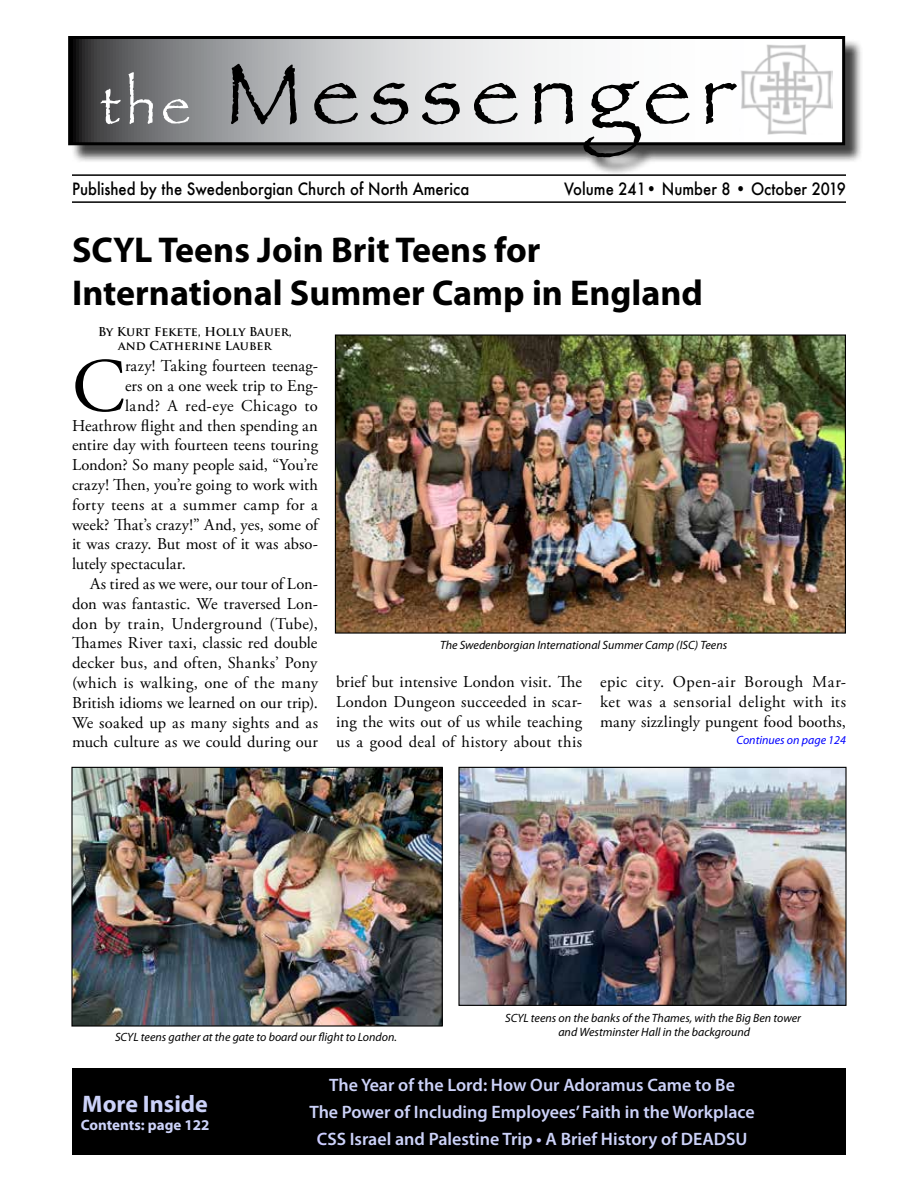
<style>
.page{position:relative;width:918px;height:1188px;background:#fff}
.page>*{position:absolute;margin:0;border:0;box-sizing:border-box;transform-origin:0 0}
.t1{font:90px "Papyrus";letter-spacing:.1em;color:#000}
.t2{font:76.2px "Adobe Garamond Pro";color:#000}
.t3{font:700 36px/43.2px "Myriad Pro";color:#000}
.t4{font:700 24px "Myriad Pro";color:#ccd2f9}
.t5{font:600 18px/27px "Myriad Pro";color:#ccd2f9;text-align:center}
.t6{font:16.5px/19.8px "Adobe Garamond Pro";letter-spacing:.01em;color:#000;text-align:justify}
.t7{font:500 16.5px "Futura";color:#000;scale:.9 1}
.t8{font:16.5px "Adobe Garamond Pro";letter-spacing:-.01em;color:#000}
.t9{font:16.5px "Adobe Garamond Pro";letter-spacing:.03em;color:#000}
.t10{font:700 15px "Myriad Pro";color:#ccd2f9}
.t11{font:italic 12px/14.4px "Myriad Pro";color:#000;text-align:center}
.t12{font:700 12px/13.8px "Trajan Pro";color:#000;text-align:center}
.t13{font:italic 12px "Myriad Pro";color:#00f}
.s1{font-size:54px;color:#fff}
.s2{color:#ccf}
</style>
<div class="page">
<hr style="left:72px;top:201px;width:774px;height:2px;background:#000">
<div style="left:70px;top:38px;width:794px;height:138px;background:#000;opacity:.75"></div>
<svg style="left:72px;top:40px;width:769px;height:101px"></svg>
<div style="left:68px;top:36px;width:777px;height:109px;border:3px solid #000"></div>
<div style="left:218px;top:1068px;width:628px;height:87px;background:#000"></div>
<div style="left:72px;top:1068px;width:146px;height:87px;background:#000"></div>
<img style="left:739px;top:44px;width:94px;height:91px">
<img style="left:337px;top:336px;width:507px;height:296px">
<div style="left:335px;top:334px;width:511px;height:300px;border:1px solid #000"></div>
<img style="left:73px;top:769px;width:368px;height:256px">
<div style="left:71px;top:767px;width:372px;height:260px;border:1px solid #000"></div>
<img style="left:460px;top:769px;width:385px;height:235px">
<div style="left:458px;top:767px;width:389px;height:239px;border:1px solid #000"></div>
<h1 class="t1" style="left:101px;top:39px;width:636px"><span class="s1">the</span> Messenger</h1>
<p class="t7" style="left:72px;top:178px;width:443px">Published by the Swedenborgian Church of North America</p>
<p class="t7" style="left:564px;top:178px;width:315px">Volume 241• Number 8 • October 2019</p>
<h3 class="t3" style="left:72px;top:227px;width:633px">SCYL Teens Join Brit Teens for<br>International Summer Camp in England</h3>
<p class="t12" style="left:98px;top:325px;width:195px">By Kurt Fekete, Holly Bauer, and Catherine Lauber</p>
<h2 class="t2" style="left:72px;top:341px;width:55px">C</h2>
<p class="t6" style="left:125px;top:357px;width:194px">razy! Taking fourteen teenag-</p>
<p class="t6" style="left:125px;top:376px;width:194px">ers on a one week trip to Eng-</p>
<p class="t9" style="left:125px;top:396px;width:194px">land? A red-eye Chicago to</p>
<p class="t6" style="left:72px;top:416px;width:247px">Heathrow flight and then spending an</p>
<p class="t6" style="left:72px;top:436px;width:248px">entire day with fourteen teens touring</p>
<p class="t8" style="left:72px;top:455px;width:248px">London? So many people said, “You’re</p>
<p class="t6" style="left:72px;top:475px;width:248px">crazy! Then, you’re going to work with</p>
<p class="t6" style="left:72px;top:495px;width:247px">forty teens at a summer camp for a</p>
<p class="t6" style="left:72px;top:515px;width:248px">week? That’s crazy!” And, yes, some of</p>
<p class="t6" style="left:72px;top:535px;width:247px">it was crazy. But most of it was abso-</p>
<p class="t6" style="left:72px;top:555px;width:116px">lutely spectacular.</p>
<p class="t6" style="left:90px;top:574px;width:229px">As tired as we were, our tour of Lon-</p>
<p class="t6" style="left:72px;top:594px;width:247px">don was fantastic. We traversed Lon-</p>
<p class="t6" style="left:72px;top:614px;width:248px">don by train, Underground (Tube),</p>
<p class="t6" style="left:72px;top:634px;width:247px">Thames River taxi, classic red double</p>
<p class="t6" style="left:72px;top:654px;width:247px">decker bus, and often, Shanks’ Pony</p>
<p class="t6" style="left:72px;top:673px;width:248px">(which is walking, one of the many</p>
<p class="t6" style="left:72px;top:693px;width:248px">British idioms we learned on our trip).</p>
<p class="t6" style="left:72px;top:713px;width:248px">We soaked up as many sights and as</p>
<p class="t6" style="left:72px;top:733px;width:248px">much culture as we could during our</p>
<p class="t11" style="left:440px;top:637px;width:289px">The Swedenborgian International Summer Camp (ISC) Teens</p>
<p class="t6" style="left:336px;top:673px;width:248px">brief but intensive London visit. The London Dungeon succeeded in scar&shy;ing the wits out of us while teaching us a good deal of history about this</p>
<p class="t6" style="left:600px;top:673px;width:248px">epic city. Open-air Borough Mar&shy;ket was a sensorial delight with its many sizzlingly pungent food booths,</p>
<p class="t13" style="left:736px;top:733px;width:111px">Continues on page 124</p>
<p class="t11" style="left:115px;top:1030px;width:283px">SCYL teens gather at the gate to board our flight to London.</p>
<p class="t11" style="left:505px;top:1010px;width:297px">SCYL teens on the banks of the Thames, with the Big Ben tower and Westminster Hall in the background</p>
<h3 class="t4" style="left:82px;top:1088px;width:127px">More Inside</h3>
<p class="t10" style="left:81px;top:1115px;width:130px">Contents: page 122</p>
<p class="t5" style="left:309px;top:1071px;width:447px">The Year of the Lord: How Our Adoramus Came to Be<br>The Power of Including Employees’ Faith in the Workplace<br><span class="s2">C</span>SS Israel and Palestine Trip <span class="s2">•</span> A Brief History of DEADSU</p>
</div>
